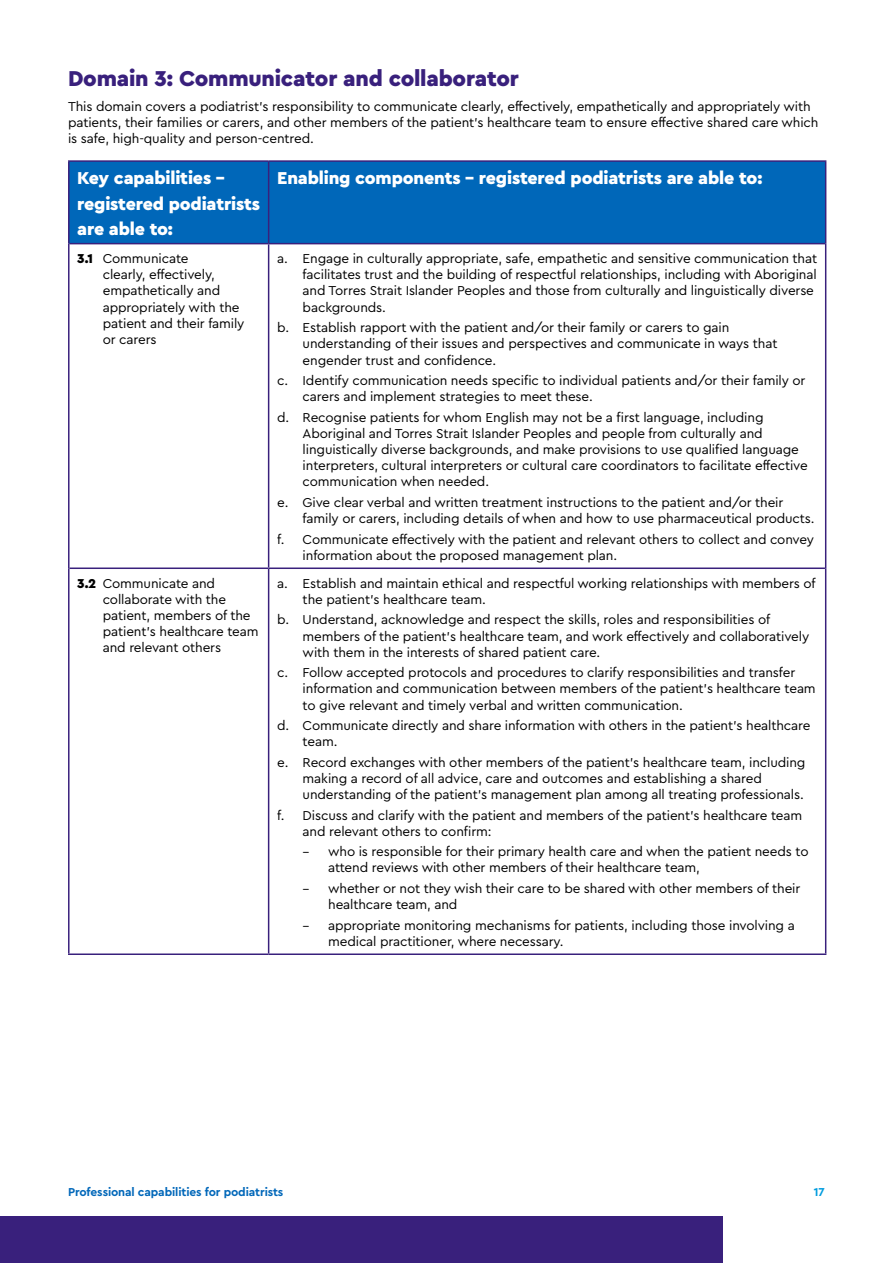
<style>
.page{position:relative;width:893px;height:1263px;background:#fff}
.page>*{position:absolute;margin:0;border:0;box-sizing:border-box;transform-origin:0 0}
.t1{font:900 22.5px "Cera Pro";letter-spacing:-.01em;color:#39207c}
.t2{font:900 18px/25.5px "Cera Pro";letter-spacing:-.01em;color:#fff}
.t3{font:13.5px/16.2px "Cera Pro";letter-spacing:-.01em;color:#000}
.t4{font:700 12px "Cera Pro";letter-spacing:-.01em;color:#0067b9}
.t5{font:700 12px "Cera Pro";color:#009cde}
.s1{font-weight:900}
.s2{font-family:"DINOT"}
</style>
<div class="page">
<div style="left:0;top:1216px;width:723px;height:47px;background:#39207c"></div>
<div style="left:70px;top:162px;width:755px;height:81px;background:#0067b9"></div>
<hr style="left:68px;top:160px;width:201px;height:2px;background:#39207c">
<hr style="left:68px;top:162px;width:2px;height:82px;background:#39207c">
<hr style="left:269px;top:160px;width:557px;height:2px;background:#39207c">
<hr style="left:825px;top:162px;width:1px;height:82px;background:#39207c">
<hr style="left:68px;top:244px;width:2px;height:324px;background:#39207c">
<hr style="left:825px;top:244px;width:1px;height:324px;background:#39207c">
<hr style="left:68px;top:568px;width:2px;height:385px;background:#39207c">
<hr style="left:825px;top:568px;width:1px;height:385px;background:#39207c">
<hr style="left:268px;top:162px;width:1px;height:81px;background:#39207c">
<hr style="left:70px;top:243px;width:199px;height:1px;background:#39207c">
<hr style="left:269px;top:243px;width:556px;height:1px;background:#39207c">
<hr style="left:268px;top:244px;width:1px;height:323px;background:#39207c">
<hr style="left:70px;top:567px;width:199px;height:2px;background:#39207c">
<hr style="left:269px;top:567px;width:556px;height:2px;background:#39207c">
<hr style="left:268px;top:569px;width:1px;height:384px;background:#39207c">
<hr style="left:68px;top:953px;width:201px;height:2px;background:#39207c">
<hr style="left:269px;top:953px;width:557px;height:2px;background:#39207c">
<h1 class="t1" style="left:68px;top:64px;width:452px">Domain 3: Communicator and collaborator</h1>
<p class="t3" style="left:68px;top:98px;width:752px">This domain covers a podiatrist’s responsibility to communicate clearly, effectively, empathetically and appropriately with patients, their families or carers, and other members of the patient’s healthcare team to ensure effective shared care which is safe, high-quality and person-centred.</p>
<h2 class="t2" style="left:77px;top:165px;width:184px">Key capabilities – registered podiatrists are able to:</h2>
<h2 class="t2" style="left:277px;top:165px;width:487px">Enabling components – registered podiatrists are able to:</h2>
<p class="t3" style="left:103px;top:250px;width:143px;text-indent:-26px"><span class="s1">3.1</span> Communicate<br>clearly, effectively, empathetically and appropriately with the patient and their family or carers</p>
<p class="t3" style="left:303px;top:250px;width:516px;text-indent:-26px">a. Engage in culturally appropriate, safe, empathetic and sensitive communication that facilitates trust and the building of respectful relationships, including with Aboriginal and Torres Strait Islander Peoples and those from culturally and linguistically diverse backgrounds.</p>
<p class="t3" style="left:303px;top:319px;width:476px;text-indent:-26px">b. Establish rapport with the patient and/or their family or carers to gain understanding of their issues and perspectives and communicate in ways that engender trust and confidence.</p>
<p class="t3" style="left:303px;top:372px;width:504px;text-indent:-26px">c. Identify communication needs specific to individual patients and/or their family or carers and implement strategies to meet these.</p>
<p class="t3" style="left:303px;top:408px;width:507px;text-indent:-26px">d. Recognise patients for whom English may not be a first language, including Aboriginal and Torres Strait Islander Peoples and people from culturally and linguistically diverse backgrounds, and make provisions to use qualified language interpreters, cultural interpreters or cultural care coordinators to facilitate effective communication when needed.</p>
<p class="t3" style="left:303px;top:494px;width:514px;text-indent:-26px">e. Give clear verbal and written treatment instructions to the patient and/or their family or carers, including details of when and how to use pharmaceutical products.</p>
<p class="t3" style="left:303px;top:530px;width:513px;text-indent:-26px">f. Communicate effectively with the patient and relevant others to collect and convey information about the proposed management plan.</p>
<p class="t3" style="left:103px;top:574px;width:157px;text-indent:-26px"><span class="s1">3.2</span> Communicate and collaborate with the patient, members of the patient’s healthcare team and relevant others</p>
<p class="t3" style="left:303px;top:574px;width:514px;text-indent:-26px">a. Establish and maintain ethical and respectful working relationships with members of the patient’s healthcare team.</p>
<p class="t3" style="left:303px;top:611px;width:508px;text-indent:-26px">b. Understand, acknowledge and respect the skills, roles and responsibilities of members of the patient’s healthcare team, and work effectively and collaboratively with them in the interests of shared patient care.</p>
<p class="t3" style="left:303px;top:664px;width:515px;text-indent:-26px">c. Follow accepted protocols and procedures to clarify responsibilities and transfer information and communication between members of the patient’s healthcare team to give relevant and timely verbal and written communication.</p>
<p class="t3" style="left:303px;top:717px;width:509px;text-indent:-26px">d. Communicate directly and share information with others in the patient’s healthcare team.</p>
<p class="t3" style="left:303px;top:753px;width:504px;text-indent:-26px">e. Record exchanges with other members of the patient’s healthcare team, including making a record of all advice, care and outcomes and establishing a shared understanding of the patient’s management plan among all treating professionals.</p>
<p class="t3" style="left:303px;top:806px;width:501px;text-indent:-26px">f. Discuss and clarify with the patient and members of the patient’s healthcare team and relevant others to confirm:</p>
<p class="t3" style="left:328px;top:843px;width:482px;text-indent:-26px"><span class="s2">–</span> who is responsible for their primary health care and when the patient needs to attend reviews with other members of their healthcare team,</p>
<p class="t3" style="left:328px;top:880px;width:474px;text-indent:-26px"><span class="s2">–</span> whether or not they wish their care to be shared with other members of their healthcare team, and</p>
<p class="t3" style="left:328px;top:916px;width:468px;text-indent:-26px"><span class="s2">–</span> appropriate monitoring mechanisms for patients, including those involving a medical practitioner, where necessary.</p>
<p class="t4" style="left:68px;top:1184px;width:217px">Professional capabilities for podiatrists</p>
<p class="t5" style="left:814px;top:1184px;width:12px">17</p>
</div>
